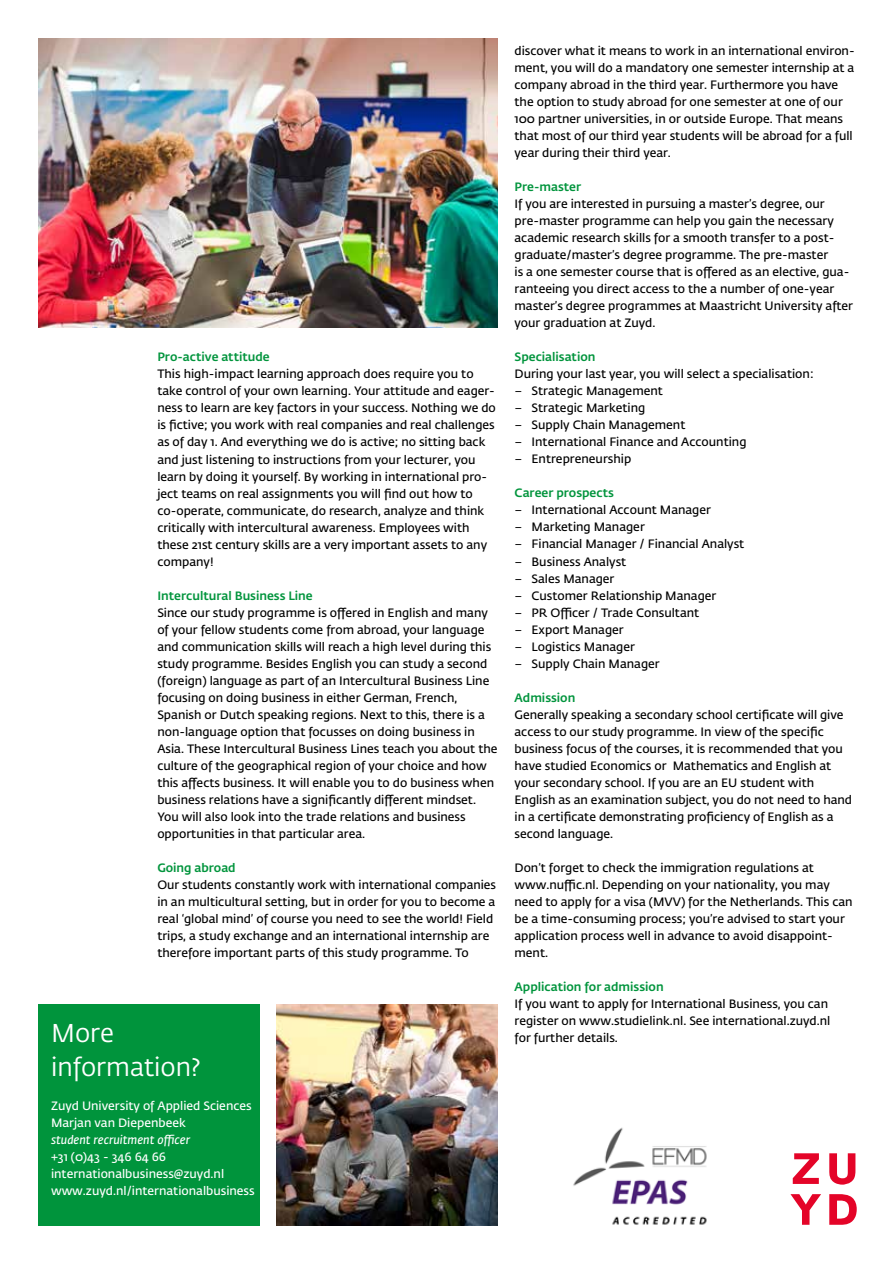
<style>
.page{position:relative;width:893px;height:1263px;background:#fff}
.page>*{position:absolute;margin:0;border:0;box-sizing:border-box;transform-origin:0 0}
.t1{font:25.5px/34px "Fedra Sans Std";color:#fff}
.t2{font:600 12px/17px "Fedra Sans Std";color:#000}
.t3{font:600 12px/17px "Fedra Sans Std";color:#fff}
.t4{font:500 12px "Fedra Sans Std";color:#00943c}
.t5{font:italic 600 12px "Fedra Sans Std";color:#fff}
</style>
<div class="page">
<div style="left:38px;top:1005px;width:221px;height:221px;background:#00943c"></div>
<img style="left:276px;top:1005px;width:221px;height:221px">
<img style="left:38px;top:38px;width:459px;height:289px">
<svg style="left:793px;top:1153px;width:26px;height:31px"></svg>
<svg style="left:829px;top:1153px;width:26px;height:31px"></svg>
<svg style="left:790px;top:1194px;width:31px;height:31px"></svg>
<svg style="left:829px;top:1194px;width:28px;height:31px"></svg>
<img style="left:573px;top:1127px;width:134px;height:98px">
<p class="t4" style="left:157px;top:350px;width:114px">Pro-active attitude</p>
<p class="t2" style="left:157px;top:366px;width:340px">This high-impact learning approach does require you to take control of your own learning. Your attitude and eager&shy;ness to learn are key factors in your success. Nothing we do is fictive; you work with real companies and real challenges as of day 1. And everything we do is active; no sitting back and just listening to instructions from your lecturer, you learn by doing it yourself. By working in international pro&shy;ject teams on real assignments you will find out how to co-operate, communicate, do research, analyze and think critically with intercultural awareness. Employees with these 21st century skills are a very important assets to any company!</p>
<p class="t4" style="left:157px;top:588px;width:157px">Intercultural Business Line</p>
<p class="t2" style="left:157px;top:604px;width:342px">Since our study programme is offered in English and many of your fellow students come from abroad, your language and communication skills will reach a high level during this study programme. Besides English you can study a second (foreign) language as part of an Intercultural Business Line focusing on doing business in either German, French, Spanish or Dutch speaking regions. Next to this, there is a non-language option that focusses on doing business in Asia. These Intercultural Business Lines teach you about the culture of the geographical region of your choice and how this affects business. It will enable you to do business when business relations have a significantly different mindset.<br>You will also look into the trade relations and business opportunities in that particular area.</p>
<p class="t4" style="left:157px;top:860px;width:80px">Going abroad</p>
<p class="t2" style="left:157px;top:876px;width:340px">Our students constantly work with international companies in an multicultural setting, but in order for you to become a real ‘global mind’ of course you need to see the world! Field trips, a study exchange and an international internship are therefore important parts of this study programme. To</p>
<h1 class="t1" style="left:51px;top:1016px;width:151px">More information?</h1>
<p class="t3" style="left:51px;top:1097px;width:202px">Zuyd University of Applied Sciences<br>Marjan van Diepenbeek</p>
<p class="t5" style="left:51px;top:1132px;width:141px">student recruitment officer</p>
<p class="t3" style="left:51px;top:1148px;width:205px">+31 (0)43 - 346 64 66 internationalbusiness@zuyd.nl www.zuyd.nl/internationalbusiness</p>
<p class="t2" style="left:514px;top:43px;width:342px">discover what it means to work in an international environ&shy;ment, you will do a mandatory one semester internship at a company abroad in the third year. Furthermore you have the option to study abroad for one semester at one of our 100 partner universities, in or outside Europe. That means that most of our third year students will be abroad for a full year during their third year.</p>
<p class="t4" style="left:514px;top:180px;width:68px">Pre-master</p>
<p class="t2" style="left:514px;top:196px;width:340px">If you are interested in pursuing a master’s degree, our pre-master programme can help you gain the necessary academic research skills for a smooth transfer to a post&shy;graduate/master’s degree programme. The pre-master<br>is a one semester course that is offered as an elective, gua&shy;ranteeing you direct access to the a number of one-year master’s degree programmes at Maastricht University after your graduation at Zuyd.</p>
<p class="t4" style="left:514px;top:350px;width:82px">Specialisation</p>
<p class="t2" style="left:514px;top:366px;width:301px">During your last year, you will select a specialisation:</p>
<p class="t2" style="left:514px;top:383px;width:150px">– Strategic Management</p>
<p class="t2" style="left:514px;top:400px;width:132px">– Strategic Marketing</p>
<p class="t2" style="left:514px;top:417px;width:172px">– Supply Chain Management</p>
<p class="t2" style="left:514px;top:434px;width:233px">– International Finance and Accounting</p>
<p class="t2" style="left:514px;top:451px;width:118px">– Entrepreneurship</p>
<p class="t4" style="left:514px;top:486px;width:101px">Career prospects</p>
<p class="t2" style="left:514px;top:502px;width:198px">– International Account Manager</p>
<p class="t2" style="left:514px;top:519px;width:132px">– Marketing Manager</p>
<p class="t2" style="left:514px;top:536px;width:231px">– Financial Manager / Financial Analyst</p>
<p class="t2" style="left:514px;top:553px;width:113px">– Business Analyst</p>
<p class="t2" style="left:514px;top:570px;width:101px">– Sales Manager</p>
<p class="t2" style="left:514px;top:587px;width:203px">– Customer Relationship Manager</p>
<p class="t2" style="left:514px;top:604px;width:186px">– PR Officer / Trade Consultant</p>
<p class="t2" style="left:514px;top:621px;width:111px">– Export Manager</p>
<p class="t2" style="left:514px;top:638px;width:122px">– Logistics Manager</p>
<p class="t2" style="left:514px;top:655px;width:147px">– Supply Chain Manager</p>
<p class="t4" style="left:514px;top:690px;width:62px">Admission</p>
<p class="t2" style="left:514px;top:706px;width:339px">Generally speaking a secondary school certificate will give access to our study programme. In view of the specific business focus of the courses, it is recommended that you have studied Economics or Mathematics and English at your secondary school. If you are an EU student with English as an examination subject, you do not need to hand in a certificate demonstrating proficiency of English as a second language.</p>
<p class="t2" style="left:514px;top:859px;width:340px">Don’t forget to check the immigration regulations at www.nuffic.nl. Depending on your nationality, you may need to apply for a visa (MVV) for the Netherlands. This can be a time-consuming process; you’re advised to start your application process well in advance to avoid disappoint&shy;ment.</p>
<p class="t4" style="left:514px;top:979px;width:151px">Application for admission</p>
<p class="t2" style="left:514px;top:995px;width:317px">If you want to apply for International Business, you can register on www.studielink.nl. See international.zuyd.nl for further details.</p>
</div>
